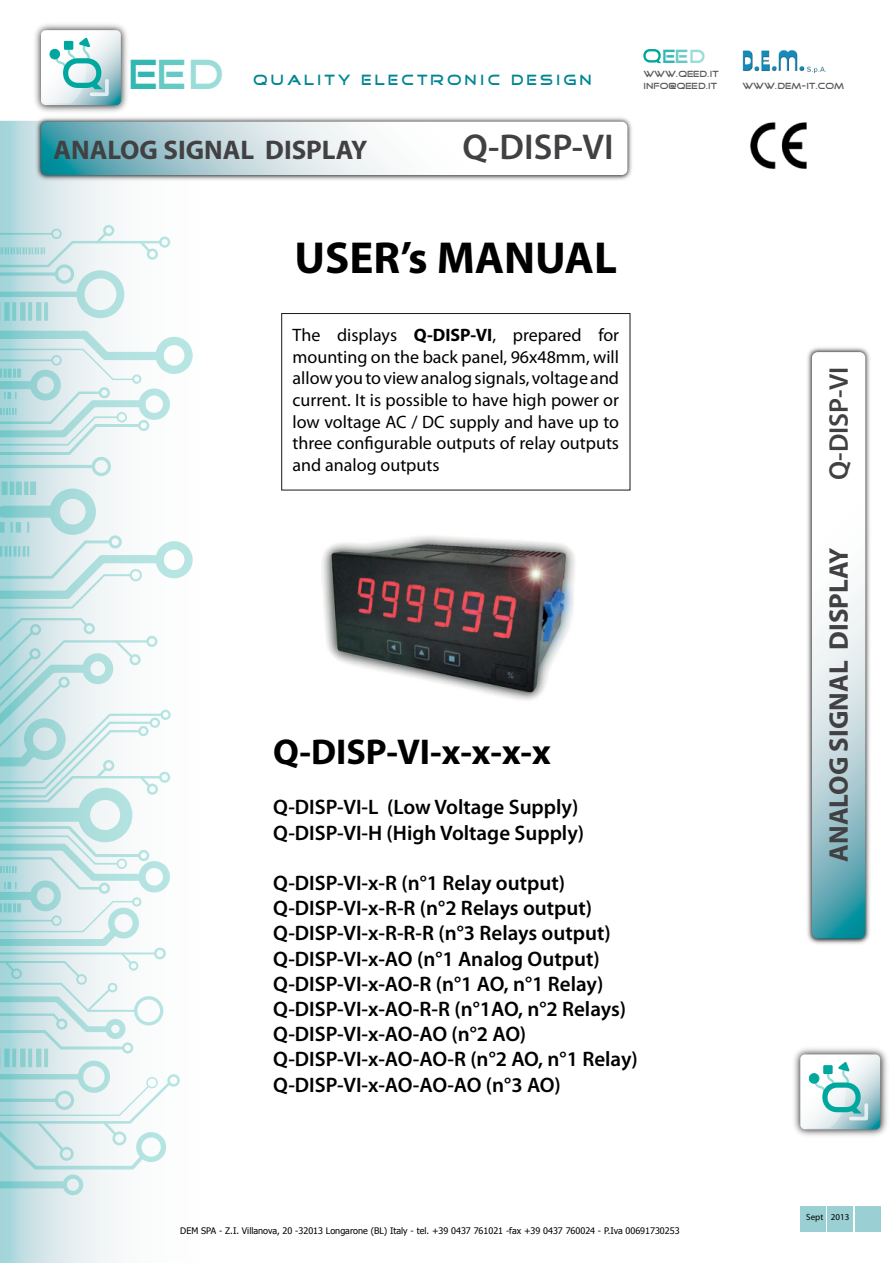
<style>
.page{position:relative;width:893px;height:1263px;background:#fff}
.page>*{position:absolute;margin:0;border:0;box-sizing:border-box;transform-origin:0 0}
.t1{font:700 45px "Myriad Pro";color:#000}
.t2{font:42.6px "Good Times";color:rgb(0 167 158/.8)}
.t3{font:700 36px "Myriad Pro";color:#000}
.t4{font:600 36px "Myriad Pro";color:#414042}
.t5{font:700 27px "Myriad Pro";color:#414042}
.t6{font:600 27px "Myriad Pro";color:#414042}
.t7{font:600 21px/25.2px "Myriad Pro";color:#000}
.t8{font:19.35px "Good Times";color:rgb(0 167 158/.8)}
.t9{font:18px/21.6px "Myriad Pro";color:#000;text-align:justify}
.t10{font:15px "Good Times";letter-spacing:.2em;color:#008693}
.t11{font:9px "Tahoma";color:#000}
.t12{font:9px/12px "Good Times";color:#58595b}
.t13{font:9px "Myriad Pro";color:#000}
.s1{color:rgb(0 167 158/.6)}
.s2{color:rgb(0 167 158/.4)}
.s3{font-weight:700}
</style>
<div class="page">
<svg style="left:0;top:121px;width:190px;height:1142px"></svg>
<div style="left:156px;top:541px;width:37px;height:37px;border:8px solid #00a79e;border-radius:50%"></div>
<div style="left:109px;top:535px;width:13px;height:13px;border:3px solid #00a79e;border-radius:50%"></div>
<div style="left:50px;top:488px;width:46px;height:47px;border:10px solid #00a79e;border-radius:50%"></div>
<svg style="left:3px;top:506px;width:51px;height:12px"></svg>
<svg style="left:0;top:481px;width:36px;height:14px"></svg>
<svg style="left:0;top:522px;width:29px;height:11px"></svg>
<svg style="left:0;top:539px;width:168px;height:71px"></svg>
<hr style="left:0;top:952px;width:155px;height:2px;background:#00a79e">
<div style="left:154px;top:947px;width:12px;height:12px;border:2px solid #00a79e;border-radius:50%"></div>
<div style="left:134px;top:996px;width:29px;height:29px;border:3px solid #00a79e;border-radius:50%"></div>
<div style="left:108px;top:908px;width:31px;height:30px;border:6px solid #00a79e;border-radius:50%"></div>
<div style="left:139px;top:861px;width:31px;height:31px;border:7px solid #00a79e;border-radius:50%"></div>
<div style="left:132px;top:897px;width:9px;height:9px;border:2px solid #00a79e;border-radius:50%"></div>
<div style="left:159px;top:772px;width:11px;height:11px;border:2px solid #00a79e;border-radius:50%"></div>
<div style="left:160px;top:710px;width:11px;height:10px;border:2px solid #00a79e;border-radius:50%"></div>
<div style="left:99px;top:883px;width:11px;height:11px;border:2px solid #00a79e;border-radius:50%"></div>
<div style="left:30px;top:880px;width:31px;height:31px;border:7px solid #00a79e;border-radius:50%"></div>
<div style="left:63px;top:1174px;width:20px;height:21px;border:4px solid #00a79e;border-radius:50%"></div>
<svg style="left:0;top:1181px;width:63px;height:7px"></svg>
<svg style="left:0;top:892px;width:33px;height:8px"></svg>
<svg style="left:0;top:824px;width:149px;height:67px"></svg>
<svg style="left:0;top:808px;width:78px;height:14px"></svg>
<div style="left:78px;top:788px;width:54px;height:54px;border:12px solid #00a79e;border-radius:50%"></div>
<svg style="left:0;top:617px;width:164px;height:187px"></svg>
<svg style="left:0;top:900px;width:138px;height:167px"></svg>
<div style="left:167px;top:1074px;width:13px;height:13px;border:3px solid #00a79e;border-radius:50%"></div>
<div style="left:146px;top:1077px;width:12px;height:11px;border:1px solid #00a79e;border-radius:50%"></div>
<div style="left:78px;top:1061px;width:32px;height:32px;border:5px solid #00a79e;border-radius:50%"></div>
<svg style="left:0;top:1074px;width:81px;height:5px"></svg>
<div style="left:92px;top:457px;width:19px;height:19px;border:3px solid #00a79e;border-radius:50%"></div>
<hr style="left:0;top:465px;width:91px;height:3px;background:#00a79e">
<svg style="left:0;top:1079px;width:173px;height:92px"></svg>
<div style="left:156px;top:337px;width:37px;height:37px;border:8px solid #00a79e;border-radius:50%"></div>
<div style="left:51px;top:229px;width:11px;height:10px;border:2px solid #00a79e;border-radius:50%"></div>
<div style="left:139px;top:388px;width:31px;height:32px;border:7px solid #00a79e;border-radius:50%"></div>
<div style="left:132px;top:374px;width:9px;height:10px;border:2px solid #00a79e;border-radius:50%"></div>
<div style="left:99px;top:387px;width:11px;height:11px;border:2px solid #00a79e;border-radius:50%"></div>
<div style="left:30px;top:370px;width:31px;height:30px;border:7px solid #00a79e;border-radius:50%"></div>
<svg style="left:0;top:381px;width:33px;height:8px"></svg>
<svg style="left:0;top:327px;width:168px;height:54px"></svg>
<svg style="left:0;top:390px;width:149px;height:65px"></svg>
<div style="left:159px;top:237px;width:11px;height:11px;border:2px solid #00a79e;border-radius:50%"></div>
<div style="left:103px;top:225px;width:11px;height:11px;border:2px solid #00a79e;border-radius:50%"></div>
<svg style="left:0;top:230px;width:163px;height:39px"></svg>
<svg style="left:0;top:302px;width:48px;height:19px"></svg>
<div style="left:55px;top:264px;width:19px;height:20px;border:3px solid #00a79e;border-radius:50%"></div>
<div style="left:76px;top:270px;width:48px;height:48px;border:8px solid #00a79e;border-radius:50%"></div>
<svg style="left:0;top:292px;width:81px;height:5px"></svg>
<svg style="left:0;top:272px;width:54px;height:4px"></svg>
<div style="left:800px;top:1206px;width:25px;height:25px;background:#9acfd4"></div>
<div style="left:828px;top:1206px;width:25px;height:25px;background:#9acfd4"></div>
<div style="left:855px;top:1206px;width:26px;height:25px;background:#9acfd4"></div>
<svg style="left:643px;top:49px;width:18px;height:14px"></svg>
<img style="left:35px;top:24px;width:92px;height:88px">
<svg style="left:41px;top:30px;width:80px;height:75px"></svg>
<div style="left:64px;top:41px;width:9px;height:9px;background:#00a79e"></div>
<img style="left:34px;top:117px;width:598px;height:65px">
<svg style="left:41px;top:122px;width:586px;height:53px"></svg>
<img style="left:807px;top:347px;width:63px;height:597px">
<svg style="left:812px;top:352px;width:53px;height:586px"></svg>
<img style="left:794px;top:1048px;width:93px;height:88px">
<svg style="left:800px;top:1054px;width:80px;height:75px"></svg>
<div style="left:823px;top:1065px;width:10px;height:9px;background:#00a79e"></div>
<img style="left:742px;top:49px;width:85px;height:25px">
<img style="left:750px;top:122px;width:57px;height:47px">
<img style="left:322px;top:535px;width:253px;height:166px">
<div style="left:281px;top:313px;width:349px;height:177px;background:#fff;border:1px solid #000"></div>
<h2 class="t2" style="left:128px;top:55px;width:97px">E<span class="s1">E</span><span class="s2">D</span></h2>
<p class="t10" style="left:253px;top:72px;width:341px">QUALITY ELECTRONIC DESIGN</p>
<p class="t5" style="left:53px;top:132px;width:315px">ANALOG SIGNAL DISPLAY</p>
<h3 class="t4" style="left:462px;top:124px;width:153px">Q-DISP-VI</h3>
<p class="t8" style="left:662px;top:47px;width:45px">E<span class="s1">E</span><span class="s2">D</span></p>
<p class="t12" style="left:643px;top:68px;width:77px">WWW.QEED.IT<br>INFO@QEED.IT</p>
<p class="t12" style="left:742px;top:80px;width:103px">WWW.DEM-IT.COM</p>
<h1 class="t1" style="left:295px;top:229px;width:324px">USER’s MANUAL</h1>
<p class="t9" style="left:293px;top:324px;width:328px">The displays <span class="s3">Q-DISP-VI</span>, prepared for mounting on the back panel, 96x48mm, will allow you to view analog signals, voltage and current. It is possible to have high power or low voltage AC / DC supply and have up to three configurable outputs of relay outputs and analog outputs</p>
<h3 class="t3" style="left:273px;top:728px;width:279px">Q-DISP-VI-x-x-x-x</h3>
<p class="t7" style="left:273px;top:794px;width:312px">Q-DISP-VI-L (Low Voltage Supply)<br>Q-DISP-VI-H (High Voltage Supply)</p>
<p class="t7" style="left:273px;top:870px;width:366px">Q-DISP-VI-x-R (n°1 Relay output)<br>Q-DISP-VI-x-R-R (n°2 Relays output)<br>Q-DISP-VI-x-R-R-R (n°3 Relays output)<br>Q-DISP-VI-x-AO (n°1 Analog Output)<br>Q-DISP-VI-x-AO-R (n°1 AO, n°1 Relay)<br>Q-DISP-VI-x-AO-R-R (n°1AO, n°2 Relays)<br>Q-DISP-VI-x-AO-AO (n°2 AO)<br>Q-DISP-VI-x-AO-AO-R (n°2 AO, n°1 Relay)<br>Q-DISP-VI-x-AO-AO-AO (n°3 AO)</p>
<p class="t6" style="left:821px;top:480px;width:115px;rotate:-90deg">Q-DISP-VI</p>
<p class="t5" style="left:821px;top:861px;width:315px;rotate:-90deg">ANALOG SIGNAL DISPLAY</p>
<p class="t11" style="left:180px;top:1225px;width:501px">DEM SPA - Z.I. Villanova, 20 -32013 Longarone (BL) Italy - tel. +39 0437 761021 -fax +39 0437 760024 - P.Iva 00691730253</p>
<p class="t13" style="left:806px;top:1211px;width:45px">Sept 2013</p>
</div>
